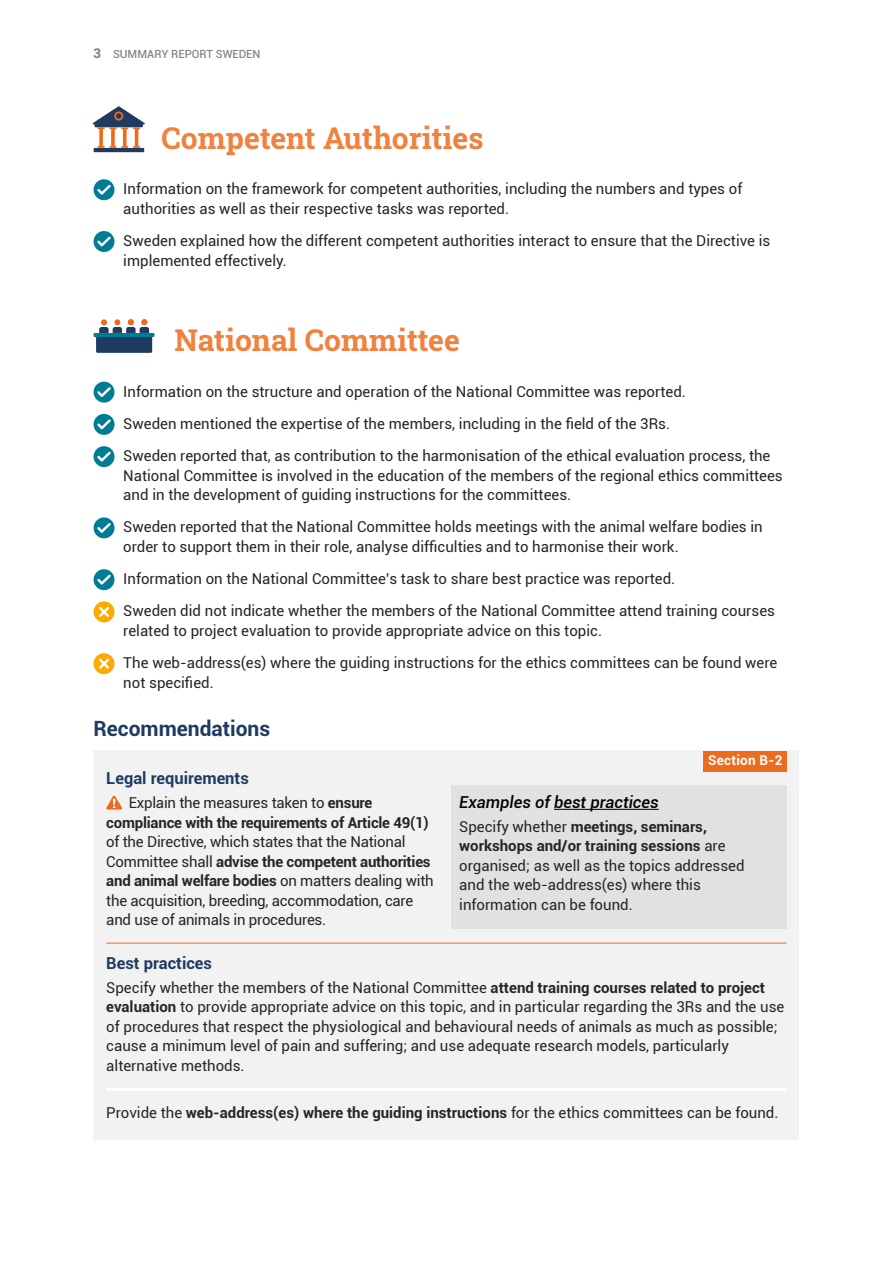
<style>
.page{position:relative;width:893px;height:1263px;background:#fff}
.page>*{position:absolute;margin:0;border:0;box-sizing:border-box;transform-origin:0 0}
.t1{font:30px "Roboto Slab";color:#f0813e}
.t2{font:700 21px "Roboto";color:#1e3c62}
.t3{font:700 16.5px "Roboto";color:#1e3c62}
.t4{font:italic 500 16.5px "Roboto";color:#000}
.t5{font:15px/19.5px "Roboto";color:#262626}
.t6{font:700 15px/19.5px "Roboto";letter-spacing:-.015em;color:#262626}
.t7{font:700 13.5px "Roboto";letter-spacing:.02em;color:#fff}
.t8{font:500 11.25px "Roboto";color:#898785}
.s1{font-family:"Roboto Slab";font-weight:800;font-size:13.5px}
.s2{font-weight:400}
.s3{font-weight:700}
</style>
<div class="page">
<div style="left:94px;top:751px;width:705px;height:389px;background:#f2f2f2"></div>
<svg style="left:106px;top:795px;width:16px;height:14px"></svg>
<hr style="left:106px;top:943px;width:681px;height:1px;background:#ed6b1c">
<hr style="left:106px;top:1088px;width:681px;height:3px;background:#fff">
<div style="left:94px;top:179px;width:20px;height:21px;background:#007c94;border-radius:50%"></div>
<svg style="left:97px;top:185px;width:14px;height:10px"></svg>
<div style="left:94px;top:231px;width:20px;height:21px;background:#007c94;border-radius:50%"></div>
<svg style="left:97px;top:236px;width:14px;height:10px"></svg>
<hr style="left:94px;top:148px;width:50px;height:4px;background:#1e3c62">
<svg style="left:92px;top:106px;width:53px;height:42px"></svg>
<div style="left:94px;top:382px;width:20px;height:21px;background:#007c94;border-radius:50%"></div>
<svg style="left:97px;top:387px;width:14px;height:10px"></svg>
<div style="left:94px;top:414px;width:20px;height:21px;background:#007c94;border-radius:50%"></div>
<svg style="left:97px;top:419px;width:14px;height:10px"></svg>
<div style="left:94px;top:446px;width:20px;height:21px;background:#007c94;border-radius:50%"></div>
<svg style="left:97px;top:452px;width:14px;height:9px"></svg>
<div style="left:94px;top:517px;width:20px;height:21px;background:#007c94;border-radius:50%"></div>
<svg style="left:97px;top:523px;width:14px;height:10px"></svg>
<div style="left:94px;top:569px;width:20px;height:21px;background:#007c94;border-radius:50%"></div>
<svg style="left:97px;top:575px;width:14px;height:9px"></svg>
<div style="left:94px;top:601px;width:20px;height:21px;background:#faaa00;border-radius:50%"></div>
<svg style="left:99px;top:607px;width:10px;height:10px"></svg>
<div style="left:94px;top:653px;width:20px;height:21px;background:#faaa00;border-radius:50%"></div>
<svg style="left:99px;top:659px;width:10px;height:10px"></svg>
<div style="left:96px;top:336px;width:56px;height:17px;background:#1e3c62"></div>
<hr style="left:94px;top:333px;width:60px;height:4px;background:#007c94">
<svg style="left:99px;top:319px;width:50px;height:14px"></svg>
<div style="left:451px;top:785px;width:336px;height:144px;background:#e2e1e1"></div>
<hr style="left:554px;top:809px;width:105px;height:1px;background:#000">
<div style="left:703px;top:751px;width:84px;height:20px;background:#ed6b1c"></div>
<p class="t8" style="left:94px;top:46px;width:168px"><span class="s1">3</span> SUMMARY REPORT SWEDEN</p>
<h1 class="t1" style="left:162px;top:117px;width:323px">Competent Authorities</h1>
<p class="t5" style="left:123px;top:179px;width:620px">Information on the framework for competent authorities, including the numbers and types of authorities as well as their respective tasks was reported.</p>
<p class="t5" style="left:123px;top:230px;width:649px">Sweden explained how the different competent authorities interact to ensure that the Directive is implemented effectively.</p>
<h1 class="t1" style="left:174px;top:320px;width:287px">National Committee</h1>
<p class="t5" style="left:123px;top:375px;width:649px;line-height:32.2px">Information on the structure and operation of the National Committee was reported.<br>Sweden mentioned the expertise of the members, including in the field of the 3Rs.<br>Sweden reported that, as contribution to the harmonisation of the ethical evaluation process, the</p>
<p class="t5" style="left:123px;top:465px;width:661px">National Committee is involved in the education of the members of the regional ethics committees and in the development of guiding instructions for the committees.</p>
<p class="t5" style="left:123px;top:517px;width:641px">Sweden reported that the National Committee holds meetings with the animal welfare bodies in order to support them in their role, analyse difficulties and to harmonise their work.</p>
<p class="t5" style="left:123px;top:562px;width:653px;line-height:32.2px">Information on the National Committee’s task to share best practice was reported.<br>Sweden did not indicate whether the members of the National Committee attend training courses</p>
<p class="t5" style="left:123px;top:614px;width:656px;line-height:32.2px">related to project evaluation to provide appropriate advice on this topic.<br>The web-address(es) where the guiding instructions for the ethics committees can be found were</p>
<p class="t5" style="left:123px;top:672px;width:92px">not specified.</p>
<h2 class="t2" style="left:94px;top:713px;width:178px">Recommendations</h2>
<p class="t7" style="left:708px;top:751px;width:76px">Section B-2</p>
<p class="t3" style="left:106px;top:767px;width:144px">Legal requirements</p>
<p class="t6" style="left:106px;top:792px;width:324px;text-indent:22px"><span class="s2">Explain the measures taken to</span> ensure compliance with the requirements of Article 49(1)</p>
<p class="t5" style="left:106px;top:831px;width:329px">of the Directive, which states that the National Committee shall <span class="s3">advise the competent authorities and animal welfare bodies</span> on matters dealing with the acquisition, breeding, accommodation, care and use of animals in procedures.</p>
<p class="t3" style="left:106px;top:951px;width:107px">Best practices</p>
<p class="t5" style="left:106px;top:977px;width:680px">Specify whether the members of the National Committee <span class="s3">attend training courses related to project evaluation</span> to provide appropriate advice on this topic, and in particular regarding the 3Rs and the use of procedures that respect the physiological and behavioural needs of animals as much as possible; cause a minimum level of pain and suffering; and use adequate research models, particularly alternative methods.</p>
<p class="t5" style="left:106px;top:1102px;width:674px">Provide the <span class="s3">web-address(es) where the guiding instructions</span> for the ethics committees can be found.</p>
<p class="t4" style="left:459px;top:791px;width:201px">Examples of best practices</p>
<p class="t5" style="left:459px;top:816px;width:287px">Specify whether <span class="s3">meetings, seminars, workshops and/or training sessions</span> are organised; as well as the topics addressed and the web-address(es) where this information can be found.</p>
</div>
